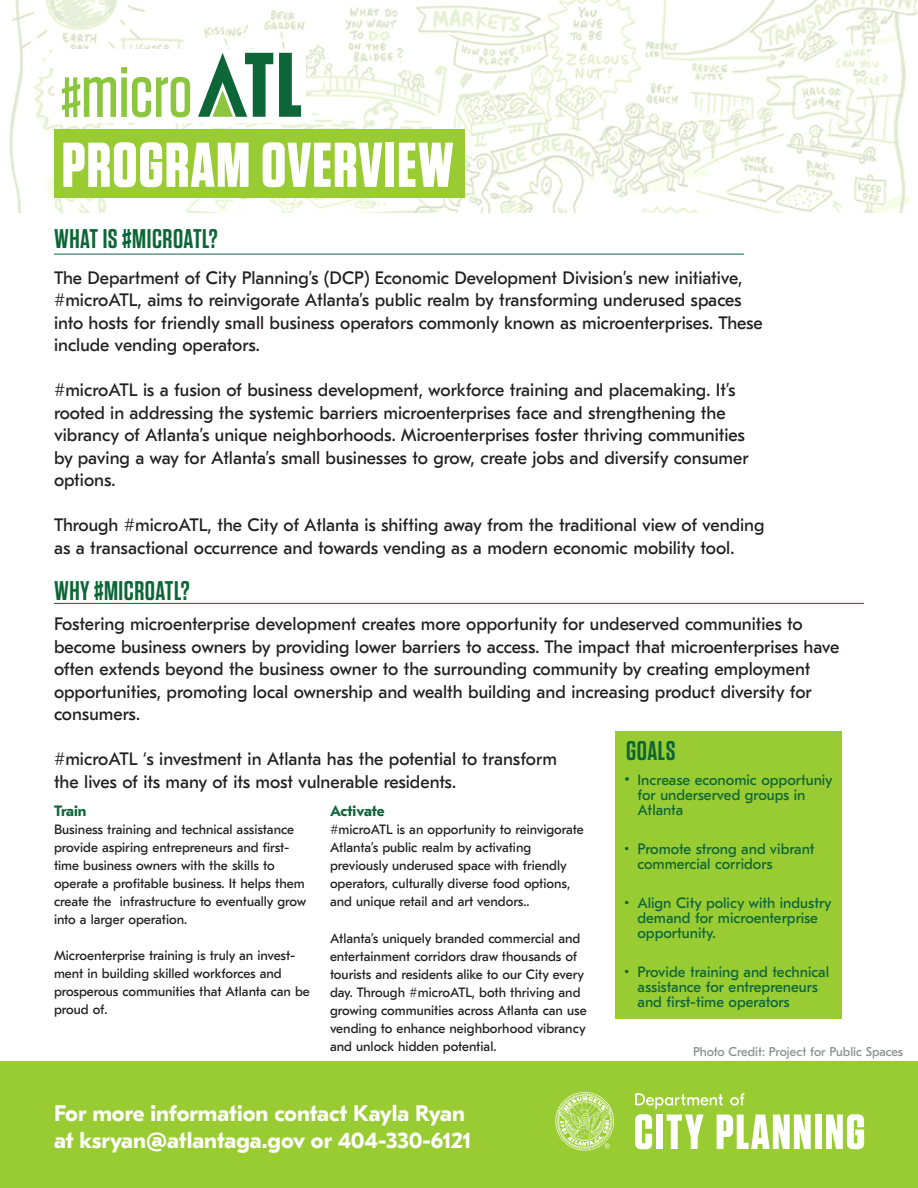
<style>
.page{position:relative;width:918px;height:1188px;background:#fff}
.page>*{position:absolute;margin:0;border:0;box-sizing:border-box;transform-origin:0 0}
.NNI_Cover_Title{font:700 63.15px "Tungsten";letter-spacing:.02em;color:#fff}
.t1{font:600 27px "Tungsten";letter-spacing:.02em;color:#0c6638}
.t2{font:700 22.5px/27px "GT Eesti Text";color:#fff}
.t3{font:18px/22.5px "GT Eesti Text";color:#231f20}
.t4{font:15px/15px "GT Eesti Text";color:#0c6638}
.t5{font:700 15px "GT Eesti Text";letter-spacing:-.005em;color:#0c6638}
.t6{font:13.5px/18px "GT Eesti Text";color:#231f20}
.t7{font:12.75px "GT Eesti Text";color:#8b8d90}
.s1{font-size:16.5px}
</style>
<div class="page">
<img style="left:9px;top:0;width:909px;height:213px">
<div style="left:0;top:1061px;width:918px;height:127px;background:#9c3"></div>
<svg style="left:555px;top:1092px;width:59px;height:59px"></svg>
<svg style="left:635px;top:1093px;width:176px;height:56px"></svg>
<div style="left:815px;top:1115px;width:7px;height:34px;background:#fff"></div>
<svg style="left:826px;top:1114px;width:38px;height:35px"></svg>
<div style="left:54px;top:129px;width:410px;height:68px;background:#9c3"></div>
<div style="left:54px;top:49px;width:252px;height:73px;background:#fff"></div>
<hr style="left:54px;top:603px;width:810px;height:1px;background:#0c6638">
<hr style="left:54px;top:254px;width:690px;height:1px;background:#0c6638">
<div style="left:616px;top:731px;width:226px;height:288px;background:#9c3"></div>
<svg style="left:198px;top:53px;width:75px;height:64px"></svg>
<svg style="left:279px;top:53px;width:22px;height:64px"></svg>
<svg style="left:62px;top:67px;width:128px;height:50px"></svg>
<p class="NNI_Cover_Title" style="left:62px;top:131px;width:393px">PROGRAM OVERVIEW</p>
<p class="t1" style="left:54px;top:225px;width:165px">WHAT IS #MICROATL?</p>
<p class="t3" style="left:54px;top:267px;width:710px">The Department of City Planning’s (DCP) Economic Development Division’s new initiative, #microATL, aims to reinvigorate Atlanta’s public realm by transforming underused spaces into hosts for friendly small business operators commonly known as microenterprises. These include vending operators.</p>
<p class="t3" style="left:54px;top:379px;width:696px">#microATL is a fusion of business development, workforce training and placemaking. It’s rooted in addressing the systemic barriers microenterprises face and strengthening the vibrancy of Atlanta’s unique neighborhoods. Microenterprises foster thriving communities by paving a way for Atlanta’s small businesses to grow, create jobs and diversify consumer options.</p>
<p class="t3" style="left:54px;top:514px;width:712px">Through #microATL, the City of Atlanta is shifting away from the traditional view of vending as a transactional occurrence and towards vending as a modern economic mobility tool.</p>
<p class="t1" style="left:54px;top:576px;width:137px">WHY #MICROATL?</p>
<p class="t3" style="left:54px;top:613px;width:787px">Fostering microenterprise development creates more opportunity for undeserved communities to become business owners by providing lower barriers to access. The impact that microenterprises have often extends beyond the business owner to the surrounding community by creating employment opportunities, promoting local ownership and wealth building and increasing product diversity for consumers.</p>
<p class="t3" style="left:54px;top:748px;width:505px">#microATL ‘s investment in Atlanta has the potential to transform</p>
<p class="t3" style="left:54px;top:771px;width:404px">the lives of its many of its most vulnerable residents.</p>
<p class="t1" style="left:626px;top:736px;width:51px">GOALS</p>
<p class="t4" style="left:638px;top:773px;width:197px;text-indent:-14px"><span class="s1">•</span> Increase economic opportuniy for underserved groups in<br>Atlanta</p>
<p class="t4" style="left:638px;top:842px;width:178px;text-indent:-14px">• Promote strong and vibrant commercial corridors</p>
<p class="t4" style="left:638px;top:896px;width:196px;text-indent:-14px">• Align City policy with industry demand for microenterprise opportunity.</p>
<p class="t4" style="left:638px;top:965px;width:193px;text-indent:-14px">• Provide training and technical assistance for entrepreneurs and first-time operators</p>
<p class="t5" style="left:330px;top:802px;width:56px">Activate</p>
<p class="t6" style="left:330px;top:820px;width:255px">#microATL is an opportunity to reinvigorate Atlanta’s public realm by activating previously underused space with friendly operators, culturally diverse food options, and unique retail and art vendors..</p>
<p class="t6" style="left:330px;top:930px;width:258px">Atlanta’s uniquely branded commercial and entertainment corridors draw thousands of tourists and residents alike to our City every day. Through #microATL, both thriving and growing communities across Atlanta can use vending to enhance neighborhood vibrancy and unlock hidden potential.</p>
<p class="t5" style="left:54px;top:802px;width:34px">Train</p>
<p class="t6" style="left:54px;top:820px;width:254px">Business training and technical assistance provide aspiring entrepreneurs and first&shy;time business owners with the skills to operate a profitable business. It helps them create the infrastructure to eventually grow into a larger operation.</p>
<p class="t6" style="left:54px;top:946px;width:257px">Microenterprise training is truly an invest&shy;ment in building skilled workforces and prosperous communities that Atlanta can be proud of.</p>
<p class="t7" style="left:693px;top:1044px;width:212px">Photo Credit: Project for Public Spaces</p>
<p class="t2" style="left:54px;top:1100px;width:419px">For more information contact Kayla Ryan at ksryan@atlantaga.gov or 404-330-6121</p>
</div>
